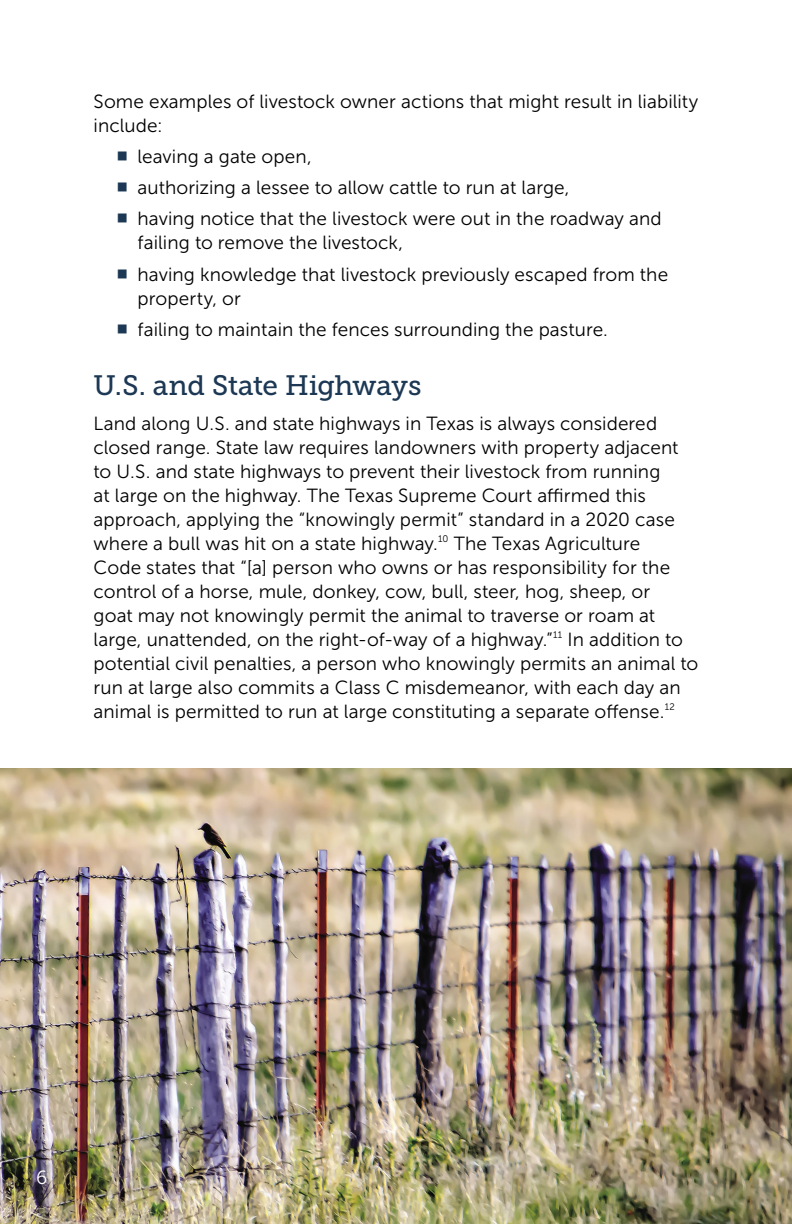
<style>
.page{position:relative;width:792px;height:1224px;background:#fff}
.page>*{position:absolute;margin:0;border:0;box-sizing:border-box;transform-origin:0 0}
.heading2{font:28px "Museo Slab 500";letter-spacing:-.015em;color:#1c3854}
.body_text{font:19px/24px "Museo Sans 300";letter-spacing:.005em;color:#000}
.tabs_w__square_bulle{font:19px/24px "Museo Sans 300";letter-spacing:.005em;color:#000}
.body_text-2{font:19px "Museo Slab 300";color:#fff}
</style>
<div class="page">
<img style="left:0;top:769px;width:792px;height:455px">
<p class="body_text" style="left:94px;top:89px;width:606px">Some examples of livestock owner actions that might result in liability include:</p>
<p class="tabs_w__square_bulle" style="left:138px;top:145px;width:176px">leaving a gate open,</p>
<p class="tabs_w__square_bulle" style="left:138px;top:176px;width:433px">authorizing a lessee to allow cattle to run at large,</p>
<p class="tabs_w__square_bulle" style="left:138px;top:207px;width:526px">having notice that the livestock were out in the roadway and failing to remove the livestock,</p>
<p class="tabs_w__square_bulle" style="left:138px;top:262px;width:532px">having knowledge that livestock previously escaped from the property, or</p>
<p class="tabs_w__square_bulle" style="left:138px;top:317px;width:472px">failing to maintain the fences surrounding the pasture.</p>
<h2 class="heading2" style="left:94px;top:370px;width:329px">U.S. and State Highways</h2>
<p class="body_text" style="left:94px;top:411px;width:606px">Land along U.S. and state highways in Texas is always considered closed range. State law requires landowners with property adjacent to U.S. and state highways to prevent their livestock from running<br>at large on the highway. The Texas Supreme Court affirmed this approach, applying the “knowingly permit” standard in a 2020 case where a bull was hit on a state highway.<sup>10</sup> The Texas Agriculture<br>Code states that “[a] person who owns or has responsibility for the control of a horse, mule, donkey, cow, bull, steer, hog, sheep, or<br>goat may not knowingly permit the animal to traverse or roam at large, unattended, on the right-of-way of a highway.”<sup>11</sup> In addition to potential civil penalties, a person who knowingly permits an animal to run at large also commits a Class C misdemeanor, with each day an animal is permitted to run at large constituting a separate offense.<sup>12</sup></p>
<p class="body_text-2" style="left:36px;top:1167px;width:13px">6</p>
</div>
